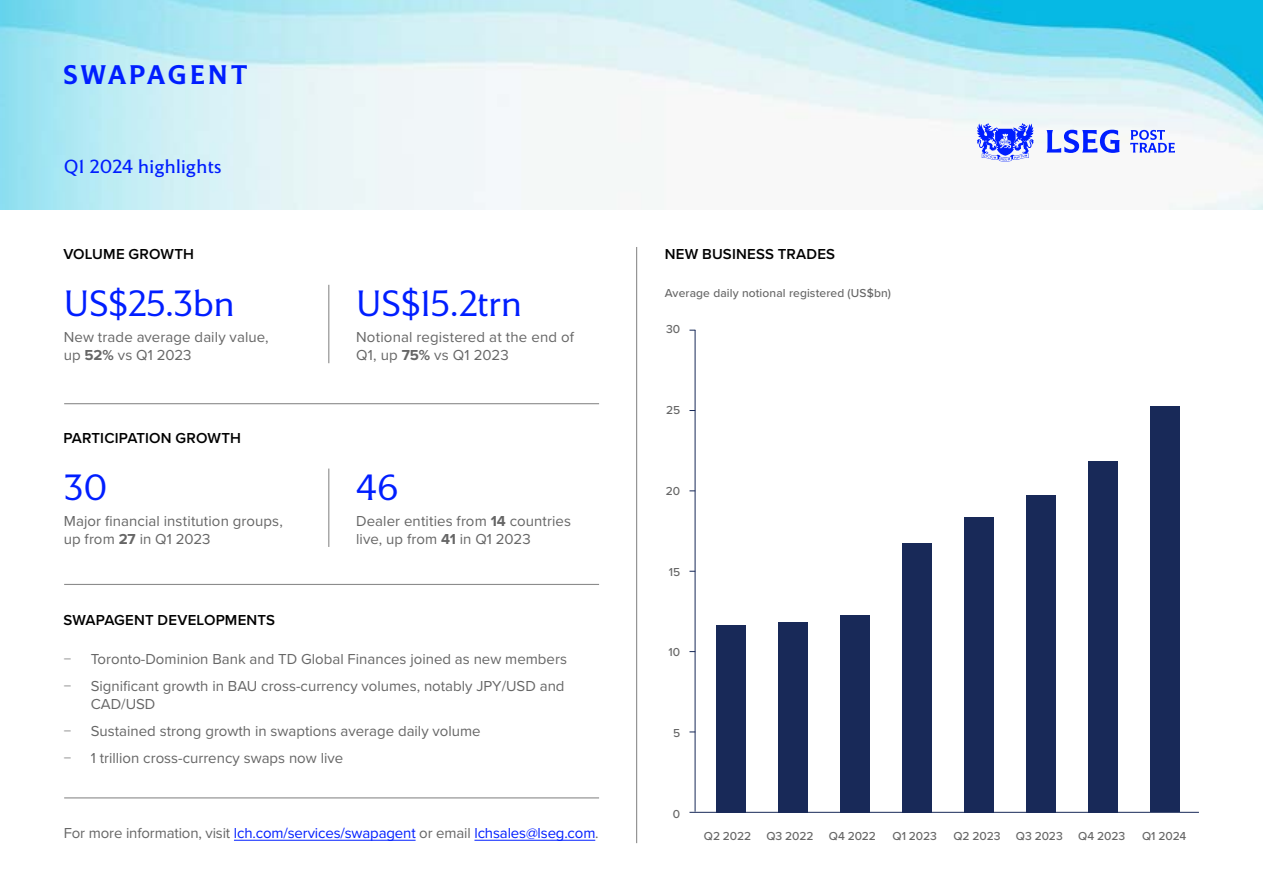
<style>
.page{position:relative;width:1263px;height:893px;background:#fff}
.page>*{position:absolute;margin:0;border:0;box-sizing:border-box;transform-origin:0 0}
.t1{font:300 37.5px "LSEG Motto";color:#001eff}
.t2{font:600 27.6px "LSEG Motto";letter-spacing:.095em;color:#001eff}
.t3{font:19.5px "LSEG Motto";letter-spacing:.02em;color:#001eff}
.t4{font:15px/18px "Proxima Nova";color:#666}
.t5{font:15px "Proxima Nova";letter-spacing:-.01em;color:#001eff}
.t6{font:600 15px "Proxima Nova";letter-spacing:.01em;color:#000}
.t7{font:300 15px "Proxima Nova";color:#666}
.t8{font:500 12px "Proxima Nova";letter-spacing:.01em;color:#666}
.s1{font-weight:700}
.s2{color:#666}
</style>
<div class="page">
<img style="left:0;top:0;width:1263px;height:210px">
<svg style="left:1130px;top:130px;width:45px;height:23px"></svg>
<svg style="left:977px;top:123px;width:142px;height:39px"></svg>
<hr style="left:695px;top:330px;width:1px;height:482px;background:#182958">
<hr style="left:689px;top:812px;width:510px;height:1px;background:#182958">
<div style="left:1088px;top:461px;width:30px;height:351px;background:#182958"></div>
<div style="left:1026px;top:495px;width:30px;height:317px;background:#182958"></div>
<div style="left:964px;top:517px;width:30px;height:295px;background:#182958"></div>
<div style="left:902px;top:543px;width:30px;height:269px;background:#182958"></div>
<div style="left:840px;top:615px;width:30px;height:197px;background:#182958"></div>
<div style="left:778px;top:622px;width:30px;height:190px;background:#182958"></div>
<div style="left:716px;top:625px;width:30px;height:187px;background:#182958"></div>
<div style="left:1150px;top:407px;width:30px;height:405px;background:#182958"></div>
<hr style="left:234px;top:840px;width:182px;height:1px;background:#001eff">
<hr style="left:474px;top:840px;width:121px;height:1px;background:#001eff">
<hr style="left:328px;top:285px;width:1px;height:78px;background:#8c8c8c">
<hr style="left:328px;top:469px;width:1px;height:78px;background:#8c8c8c">
<hr style="left:64px;top:403px;width:535px;height:1px;background:#8c8c8c">
<hr style="left:64px;top:584px;width:535px;height:1px;background:#8c8c8c">
<hr style="left:64px;top:797px;width:535px;height:1px;background:#8c8c8c">
<hr style="left:636px;top:247px;width:1px;height:596px;background:#8c8c8c">
<h2 class="t2" style="left:63px;top:58px;width:186px">SWAPAGENT</h2>
<h3 class="t3" style="left:64px;top:155px;width:159px">Q1 2024 highlights</h3>
<p class="t6" style="left:63px;top:243px;width:132px">VOLUME GROWTH</p>
<p class="t6" style="left:665px;top:243px;width:172px">NEW BUSINESS TRADES</p>
<h1 class="t1" style="left:64px;top:281px;width:172px">US$25.3bn</h1>
<p class="t4" style="left:64px;top:328px;width:206px">New trade average daily value, up <span class="s1">52%</span> vs Q1 2023</p>
<p class="t6" style="left:63px;top:426px;width:179px">PARTICIPATION GROWTH</p>
<h1 class="t1" style="left:64px;top:465px;width:45px">30</h1>
<p class="t4" style="left:64px;top:512px;width:221px">Major financial institution groups, up from <span class="s1">27</span> in Q1 2023</p>
<p class="t6" style="left:63px;top:609px;width:213px">SWAPAGENT DEVELOPMENTS</p>
<h1 class="t1" style="left:356px;top:281px;width:167px">US$15.2trn</h1>
<p class="t4" style="left:356px;top:328px;width:219px">Notional registered at the end of<br>Q1, up <span class="s1">75%</span> vs Q1 2023</p>
<h1 class="t1" style="left:356px;top:465px;width:44px">46</h1>
<p class="t4" style="left:356px;top:512px;width:217px">Dealer entities from <span class="s1">14</span> countries live, up from <span class="s1">41</span> in Q1 2023</p>
<p class="t7" style="left:64px;top:648px;width:9px">−</p>
<p class="t4" style="left:91px;top:649px;width:478px">Toronto-Dominion Bank and TD Global Finances joined as new members</p>
<p class="t7" style="left:64px;top:675px;width:9px">−</p>
<p class="t4" style="left:91px;top:676px;width:475px">Significant growth in BAU cross-currency volumes, notably JPY/USD and<br>CAD/USD</p>
<p class="t7" style="left:64px;top:720px;width:9px">−</p>
<p class="t4" style="left:91px;top:721px;width:391px">Sustained strong growth in swaptions average daily volume</p>
<p class="t7" style="left:64px;top:747px;width:9px">−</p>
<p class="t4" style="left:91px;top:748px;width:254px">1 trillion cross-currency swaps now live</p>
<p class="t5" style="left:64px;top:822px;width:536px"><span class="s2">For more information, visit</span> lch.com/services/swapagent <span class="s2">or email</span> lchsales@lseg.com<span class="s2">.</span></p>
<p class="t8" style="left:665px;top:284px;width:228px">Average daily notional registered (US$bn)</p>
<p class="t8" style="left:666px;top:321px;width:16px">30</p>
<p class="t8" style="left:666px;top:401px;width:16px">25</p>
<p class="t8" style="left:666px;top:482px;width:16px">20</p>
<p class="t8" style="left:669px;top:563px;width:13px">15</p>
<p class="t8" style="left:668px;top:643px;width:13px">10</p>
<p class="t8" style="left:673px;top:724px;width:9px">5</p>
<p class="t8" style="left:673px;top:805px;width:9px">0</p>
<p class="t8" style="left:704px;top:827px;width:49px">Q2 2022</p>
<p class="t8" style="left:766px;top:827px;width:49px">Q3 2022</p>
<p class="t8" style="left:829px;top:827px;width:49px">Q4 2022</p>
<p class="t8" style="left:892px;top:827px;width:46px">Q1 2023</p>
<p class="t8" style="left:953px;top:827px;width:49px">Q2 2023</p>
<p class="t8" style="left:1016px;top:827px;width:48px">Q3 2023</p>
<p class="t8" style="left:1078px;top:827px;width:49px">Q4 2023</p>
<p class="t8" style="left:1142px;top:827px;width:46px">Q1 2024</p>
</div>
